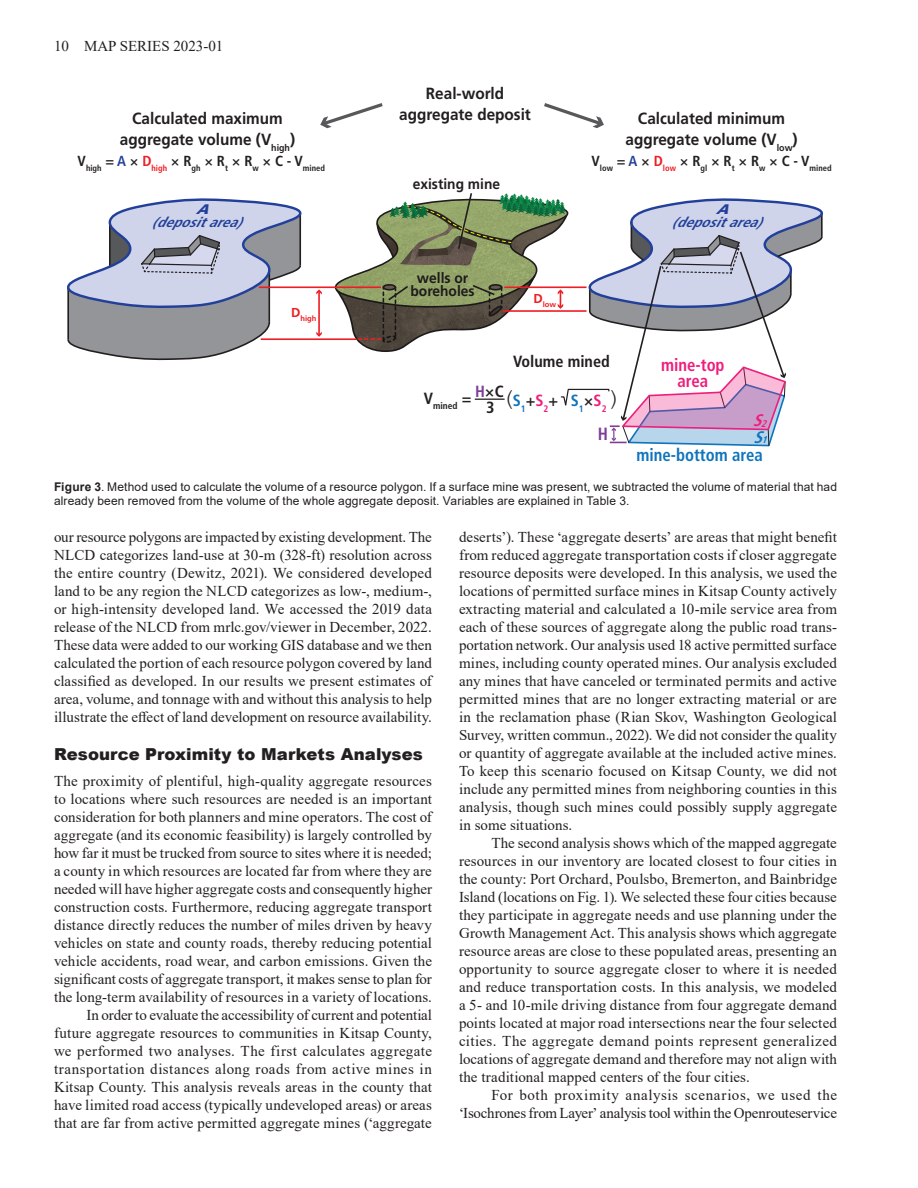
<style>
.page{position:relative;width:918px;height:1188px;background:#fff}
.page>*{position:absolute;margin:0;border:0;box-sizing:border-box;transform-origin:0 0}
.t1{font:300 21px "Frutiger LT Pro";color:#231f20}
.t2{font:700 condensed 17.7px "Frutiger LT Pro";color:#1074bc;scale:.95 1}
.t3{font:700 condensed 17.7px/15.9px "Frutiger LT Pro";color:#ee1e7b;text-align:center;scale:.95 1}
.t4{font:700 condensed 17.7px "Frutiger LT Pro";color:#7e3e98;scale:.95 1}
.t5{font:italic 700 condensed 16.65px "Frutiger LT Pro";color:#1074bc}
.t6{font:italic 700 condensed 16.65px "Frutiger LT Pro";color:#ee1e7b}
.text_heading_2{font:900 16.5px "Arial";letter-spacing:.005em;color:#231f20}
.t7{font:700 16.2px/21px "Frutiger LT Pro";color:#231f20;text-align:center;scale:.95 1}
.t8{font:700 condensed 16.2px "Frutiger LT Pro";color:#231f20}
.text_normal{font:15px/18px "Times New Roman";letter-spacing:.005em;color:#231f20;text-align:justify}
.text_normal_flush_le{font:15px/18px "Times New Roman";color:#231f20;text-align:justify}
.t9{font:700 condensed 14.55px "Frutiger LT Pro";color:#231f20}
.t10{font:700 14.55px/12.9px "Frutiger LT Pro";color:#231f20;text-align:center;scale:.95 1}
.t11{font:italic 700 condensed 13.95px/14px "Frutiger LT Pro";color:#223f99;scale:1.1 1}
.text_figure_caption{font:12px/14.4px "Arial";letter-spacing:.01em;color:#231f20}
.t12{font:700 condensed 9.45px "Frutiger LT Pro";color:#231f20}
.t13{font:700 7.5px "Frutiger LT Pro";color:#ee1d23}
.s1{color:#223f99}
.s2{color:#ee1d23}
.s3{font-weight:900;font-stretch:normal}
.s4{color:#7e3e98}
.s5{font-weight:300;font-stretch:normal;font-size:21px}
.s6{color:#1074bc}
.s7{color:#ee1e7b}
.s8{font-size:9.75px}
.s9{font-weight:700}
</style>
<div class="page">
<svg style="left:67px;top:200px;width:235px;height:160px"></svg>
<hr style="left:318px;top:291px;width:2px;height:44px;background:#ee1d23">
<svg style="left:316px;top:289px;width:6px;height:6px"></svg>
<svg style="left:316px;top:332px;width:6px;height:5px"></svg>
<hr style="left:259px;top:286px;width:122px;height:2px;background:#ee1d23">
<hr style="left:261px;top:338px;width:95px;height:2px;background:#ee1d23">
<svg style="left:320px;top:103px;width:63px;height:25px"></svg>
<svg style="left:544px;top:103px;width:60px;height:25px"></svg>
<svg style="left:334px;top:193px;width:489px;height:254px"></svg>
<hr style="left:475px;top:399px;width:30px;height:1px;background:#231f20">
<p class="text_normal" style="left:54px;top:36px;width:171px">10 MAP SERIES 2023-01</p>
<p class="t7" style="left:120px;top:108px;width:186px">Calculated maximum aggregate volume (V<sub>high</sub>)</p>
<p class="t9" style="left:78px;top:153px;width:249px">V<sub>high</sub> = <span class="s1">A</span> × <span class="s2">D</span><sub>high</sub> × R<sub>gh</sub> × R<sub>t</sub> × R<sub>w</sub> × C - V<sub>mined</sub></p>
<p class="t11" style="left:152px;top:202px;width:91px;text-indent:44px"><span class="s3">A </span>(depositarea)</p>
<p class="t13" style="left:291px;top:314px;width:27px"><sup>D</sup>high</p>
<p class="t7" style="left:399px;top:83px;width:140px">Real-world aggregate deposit</p>
<p class="t10" style="left:413px;top:177px;width:93px">existing mine</p>
<p class="t10" style="left:411px;top:272px;width:69px">wells or boreholes</p>
<p class="t13" style="left:533px;top:300px;width:24px"><sup>D</sup>low</p>
<p class="t7" style="left:626px;top:108px;width:183px">Calculated minimum aggregate volume (V<sub>low</sub>)</p>
<p class="t9" style="left:592px;top:153px;width:242px">V<sub>low</sub> = <span class="s1">A</span> × <span class="s2">D</span><sub>low</sub> × R<sub>gl</sub> × R<sub>t</sub> × R<sub>w</sub> × C - V<sub>mined</sub></p>
<p class="t11" style="left:672px;top:202px;width:91px;text-indent:44px"><span class="s3">A </span>(depositarea)</p>
<p class="t8" style="left:513px;top:352px;width:98px">Volume mined</p>
<p class="t8" style="left:475px;top:381px;width:30px"><span class="s4">H</span>×C</p>
<p class="t12" style="left:424px;top:400px;width:49px"><sup>V</sup>mined <sup>=</sup></p>
<p class="t1" style="left:611px;top:387px;width:7px">)</p>
<p class="t8" style="left:507px;top:391px;width:101px"><span class="s5">(</span><span class="s6">S</span><sub>1</sub>+<span class="s7">S</span><sub>2</sub>+ <span class="s6">S</span><sub>1</sub>×<span class="s7">S</span><sub>2</sub></p>
<p class="t8" style="left:486px;top:398px;width:10px">3</p>
<p class="t4" style="left:598px;top:424px;width:12px">H</p>
<p class="t3" style="left:661px;top:357px;width:68px">mine-top area</p>
<p class="t6" style="left:753px;top:411px;width:19px">S<span class="s8">2</span></p>
<p class="t2" style="left:636px;top:444px;width:135px">mine-bottom area</p>
<p class="t5" style="left:753px;top:427px;width:19px">S<span class="s8">1</span></p>
<p class="text_figure_caption" style="left:54px;top:479px;width:785px"><span class="s9">Figure 3</span>. Method used to calculate the volume of a resource polygon. If a surface mine was present, we subtracted the volume of material that had already been removed from the volume of the whole aggregate deposit. Variables are explained in Table 3.</p>
<p class="text_normal_flush_le" style="left:54px;top:528px;width:380px">our resource polygons are impacted by existing development. The NLCD categorizes land-use at 30-m (328-ft) resolution across the entire country (Dewitz, 2021). We considered developed land to be any region the NLCD categorizes as low-, medium-, or high-intensity developed land. We accessed the 2019 data release of the NLCD from mrlc.gov/viewer in December, 2022.<br>These data were added to our working GIS database and we then calculated the portion of each resource polygon covered by land classified as developed. In our results we present estimates of area, volume, and tonnage with and without this analysis to help illustrate the effect of land development on resource availability.</p>
<p class="text_heading_2" style="left:54px;top:742px;width:370px">Resource Proximity to Markets Analyses</p>
<p class="text_normal_flush_le" style="left:54px;top:771px;width:380px">The proximity of plentiful, high-quality aggregate resources to locations where such resources are needed is an important consideration for both planners and mine operators. The cost of aggregate (and its economic feasibility) is largely controlled by how far it must be trucked from source to sites where it is needed; a county in which resources are located far from where they are needed will have higher aggregate costs and consequently higher construction costs. Furthermore, reducing aggregate transport distance directly reduces the number of miles driven by heavy vehicles on state and county roads, thereby reducing potential vehicle accidents, road wear, and carbon emissions. Given the significant costs of aggregate transport, it makes sense to plan for the long-term availability of resources in a variety of locations.</p>
<p class="text_normal" style="left:54px;top:1005px;width:380px;text-indent:32px">In order to evaluate the accessibility of current and potential future aggregate resources to communities in Kitsap County, we performed two analyses. The first calculates aggregate transportation distances along roads from active mines in Kitsap County. This analysis reveals areas in the county that have limited road access (typically undeveloped areas) or areas that are far from active permitted aggregate mines (‘aggregate</p>
<p class="text_normal" style="left:459px;top:528px;width:380px">deserts’). These ‘aggregate deserts’ are areas that might benefit from reduced aggregate transportation costs if closer aggregate resource deposits were developed. In this analysis, we used the locations of permitted surface mines in Kitsap County actively extracting material and calculated a 10-mile service area from each of these sources of aggregate along the public road trans&shy;portation network. Our analysis used 18 active permitted surface mines, including county operated mines. Our analysis excluded any mines that have canceled or terminated permits and active permitted mines that are no longer extracting material or are in the reclamation phase (Rian Skov, Washington Geological Survey, written commun., 2022). We did not consider the quality or quantity of aggregate available at the included active mines.<br>To keep this scenario focused on Kitsap County, we did not include any permitted mines from neighboring counties in this analysis, though such mines could possibly supply aggregate in some situations.</p>
<p class="text_normal" style="left:459px;top:834px;width:380px;text-indent:32px">The second analysis shows which of the mapped aggregate resources in our inventory are located closest to four cities in the county: Port Orchard, Poulsbo, Bremerton, and Bainbridge Island (locations on Fig. 1). We selected these four cities because they participate in aggregate needs and use planning under the Growth Management Act. This analysis shows which aggregate resource areas are close to these populated areas, presenting an opportunity to source aggregate closer to where it is needed and reduce transportation costs. In this analysis, we modeled a 5- and 10-mile driving distance from four aggregate demand points located at major road intersections near the four selected cities. The aggregate demand points represent generalized locations of aggregate demand and therefore may not align with the traditional mapped centers of the four cities.</p>
<p class="text_normal" style="left:459px;top:1086px;width:380px;text-align:right">For both proximity analysis scenarios, we used the ‘Isochrones from Layer’ analysis tool within the Openrouteservice</p>
</div>
